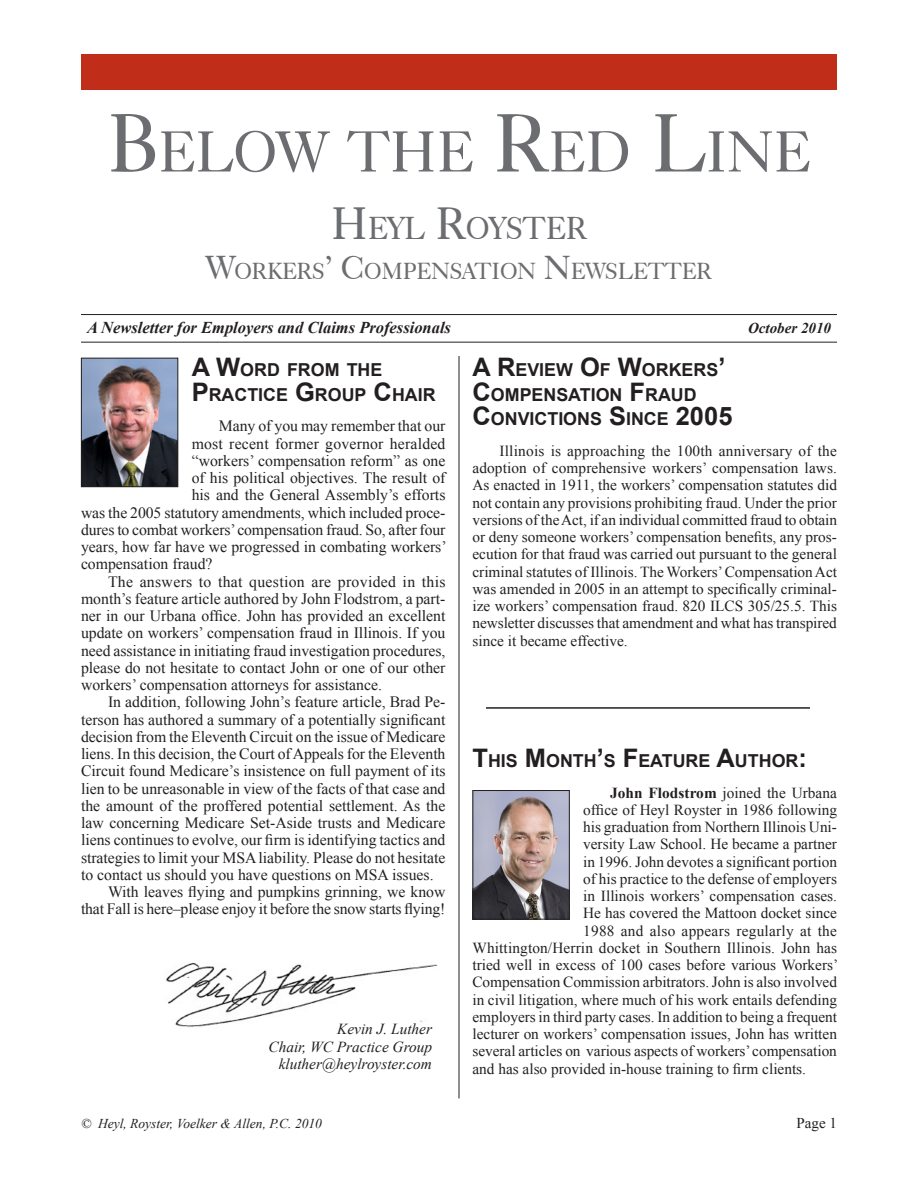
<style>
.page{position:relative;width:918px;height:1188px;background:#fff}
.page>*{position:absolute;margin:0;border:0;box-sizing:border-box;transform-origin:0 0}
.t1{font:57.75px "Caslon 540 BT";color:#6c6d70}
.t2{font:31.5px "Caslon 540 BT";color:#6c6d70}
.t3{font:23.1px "Caslon 540 BT";color:#6c6d70}
.Main_Heading{font:700 17.85px/24.3px "Arial";color:#231f20}
.t4{font:italic 700 16.5px "Times New Roman";color:#231f20}
.Text{font:15.75px/17.2px "Times New Roman";color:#231f20;text-align:justify}
.Text-2{font:15.3px/17.2px "Times New Roman";color:#231f20;text-align:justify}
.Text-3{font:italic 15.3px "Times New Roman";color:#231f20}
.Text-4{font:15.3px "Times New Roman";letter-spacing:.02em;color:#231f20}
.t5{font:italic 700 15px "Times New Roman";color:#231f20}
.t6{font:15px "Times New Roman";color:#231f20}
.t7{font:italic 13.5px "Times New Roman";color:#231f20}
.s1{font-size:82.5px}
.s2{font-size:45px}
.s3{font-size:33px}
.s4{font-size:25.5px}
.s5{font-weight:700}
</style>
<div class="page">
<div style="left:81px;top:54px;width:756px;height:36px;background:#c02d19"></div>
<hr style="left:81px;top:314px;width:756px;height:1px;background:#231f20">
<hr style="left:81px;top:342px;width:756px;height:1px;background:#231f20">
<hr style="left:459px;top:356px;width:1px;height:742px;background:#231f20">
<img style="left:83px;top:360px;width:93px;height:125px">
<div style="left:81px;top:358px;width:97px;height:129px;border:1px solid #231f20"></div>
<img style="left:474px;top:792px;width:94px;height:126px">
<div style="left:472px;top:790px;width:98px;height:130px;border:1px solid #231f20"></div>
<img style="left:165px;top:963px;width:273px;height:64px">
<hr style="left:486px;top:707px;width:324px;height:2px;background:#231f20">
<p class="t1" style="left:108px;top:116px;width:704px"><span class="s1">B</span>ELOW THE <span class="s1">R</span>ED <span class="s1">L</span>INE</p>
<p class="t2" style="left:331px;top:209px;width:256px"><span class="s2">H</span> EYL <span class="s2">R</span>OYSTER</p>
<p class="t3" style="left:206px;top:257px;width:507px"><span class="s3">W</span>ORKERS<span class="s3">’ C</span>OMPENSATION <span class="s3">N</span>EWSLETTER</p>
<p class="t4" style="left:87px;top:316px;width:365px">A Newsletter for Employers and Claims Professionals</p>
<p class="Main_Heading" style="left:192px;top:359px;width:245px"><span class="s4">A W</span>ORD FROM THE<br><span class="s4">P</span>RACTICE <span class="s4">G</span>ROUP <span class="s4">C</span>HAIR</p>
<p class="Text" style="left:219px;top:417px;width:228px">Many of you may remember that our</p>
<p class="Text" style="left:192px;top:435px;width:255px">most recent former governor heralded</p>
<p class="Text" style="left:192px;top:452px;width:255px">“workers’ compensation reform” as one</p>
<p class="Text" style="left:192px;top:469px;width:255px">of his political objectives. The result of</p>
<p class="Text" style="left:192px;top:486px;width:255px">his and the General Assembly’s efforts</p>
<p class="Text" style="left:81px;top:504px;width:366px">was the 2005 statutory amendments, which included proce-</p>
<p class="Text" style="left:81px;top:521px;width:366px">dures to combat workers’compensation fraud. So, after four</p>
<p class="Text" style="left:81px;top:538px;width:367px">years, how far have we progressed in combating workers’</p>
<p class="Text" style="left:81px;top:555px;width:133px">compensation fraud?</p>
<p class="Text" style="left:81px;top:573px;width:366px;text-indent:27px">The answers to that question are provided in this month’s feature article authored by John Flodstrom, a part&shy;ner in our Urbana office. John has provided an excellent update on workers’ compensation fraud in Illinois. If you need assistance in initiating fraud investigation procedures, please do not hesitate to contact John or one of our other workers’ compensation attorneys for assistance.</p>
<p class="Text" style="left:81px;top:693px;width:366px;text-indent:27px">In addition, following John’s feature article, Brad Pe&shy;terson has authored a summary of a potentially significant decision from the Eleventh Circuit on the issue of Medicare liens. In this decision, the Court ofAppeals for the Eleventh Circuit found Medicare’s insistence on full payment of its lien to be unreasonable in view of the facts of that case and the amount of the proffered potential settlement. As the law concerning Medicare Set-Aside trusts and Medicare liens continues to evolve, our firm is identifying tactics and strategies to limit your MSAliability. Please do not hesitate to contact us should you have questions on MSA issues.</p>
<p class="Text" style="left:81px;top:883px;width:366px;text-align:right">With leaves flying and pumpkins grinning, we know that Fall is here–please enjoy it before the snow starts flying!</p>
<p class="Text-3" style="left:337px;top:1019px;width:96px">Kevin J. Luther</p>
<p class="Text-3" style="left:269px;top:1036px;width:165px">Chair, WC Practice Group</p>
<p class="Text-3" style="left:279px;top:1053px;width:155px">kluther@heylroyster.com</p>
<p class="t5" style="left:748px;top:317px;width:84px">October 2010</p>
<p class="Main_Heading" style="left:472px;top:359px;width:262px"><span class="s4">A R</span>EVIEW <span class="s4">O</span>F <span class="s4">W</span>ORKERS<span class="s4">’<br>C</span>OMPENSATION <span class="s4">F</span>RAUD<br><span class="s4">C</span>ONVICTIONS <span class="s4">S</span>INCE <span class="s4">2005</span></p>
<p class="Text-2" style="left:472px;top:442px;width:366px;text-indent:27px">Illinois is approaching the 100th anniversary of the adoption of comprehensive workers’ compensation laws.<br>As enacted in 1911, the workers’ compensation statutes did not contain any provisions prohibiting fraud. Under the prior versions of theAct, if an individual committed fraud to obtain or deny someone workers’ compensation benefits, any pros&shy;ecution for that fraud was carried out pursuant to the general criminal statutes of Illinois. The Workers’CompensationAct was amended in 2005 in an attempt to specifically criminal&shy;ize workers’ compensation fraud. 820 ILCS 305/25.5. This newsletter discusses that amendment and what has transpired since it became effective.</p>
<p class="Main_Heading" style="left:472px;top:749px;width:336px"><span class="s4">T</span>HIS <span class="s4">M</span> ONTH<span class="s4">’</span>S <span class="s4">F</span>EATURE <span class="s4">A</span>UTHOR<span class="s4">:</span></p>
<p class="Text-2" style="left:610px;top:784px;width:228px"><span class="s5">John Flodstrom</span> joined the Urbana</p>
<p class="Text-2" style="left:583px;top:801px;width:255px">office of Heyl Royster in 1986 following</p>
<p class="Text-2" style="left:583px;top:818px;width:255px">his graduation from Northern Illinois Uni-</p>
<p class="Text-2" style="left:583px;top:835px;width:255px">versity Law School. He became a partner</p>
<p class="Text-2" style="left:583px;top:853px;width:255px">in 1996. John devotes a significant portion</p>
<p class="Text-2" style="left:583px;top:870px;width:255px">of his practice to the defense of employers</p>
<p class="Text-2" style="left:583px;top:887px;width:255px">in Illinois workers’ compensation cases.</p>
<p class="Text-2" style="left:583px;top:904px;width:255px">He has covered the Mattoon docket since</p>
<p class="Text-4" style="left:583px;top:920px;width:255px">1988 and also appears regularly at the</p>
<p class="Text-2" style="left:472px;top:939px;width:366px">Whittington/Herrin docket in Southern Illinois. John has</p>
<p class="Text-2" style="left:472px;top:956px;width:367px">tried well in excess of 100 cases before various Workers’</p>
<p class="Text-2" style="left:472px;top:973px;width:366px">Compensation Commission arbitrators. John is also involved</p>
<p class="Text-2" style="left:472px;top:991px;width:366px">in civil litigation, where much of his work entails defending</p>
<p class="Text-2" style="left:472px;top:1008px;width:366px">employers in third party cases. In addition to being a frequent</p>
<p class="Text-2" style="left:472px;top:1025px;width:366px">lecturer on workers’ compensation issues, John has written</p>
<p class="Text-2" style="left:472px;top:1042px;width:366px">several articles on various aspects of workers’compensation</p>
<p class="Text-2" style="left:472px;top:1060px;width:335px">and has also provided in-house training to firm clients.</p>
<p class="t7" style="left:81px;top:1114px;width:243px">© Heyl, Royster, Voelker &amp; Allen, P.C. 2010</p>
<p class="t6" style="left:797px;top:1112px;width:42px">Page 1</p>
</div>
